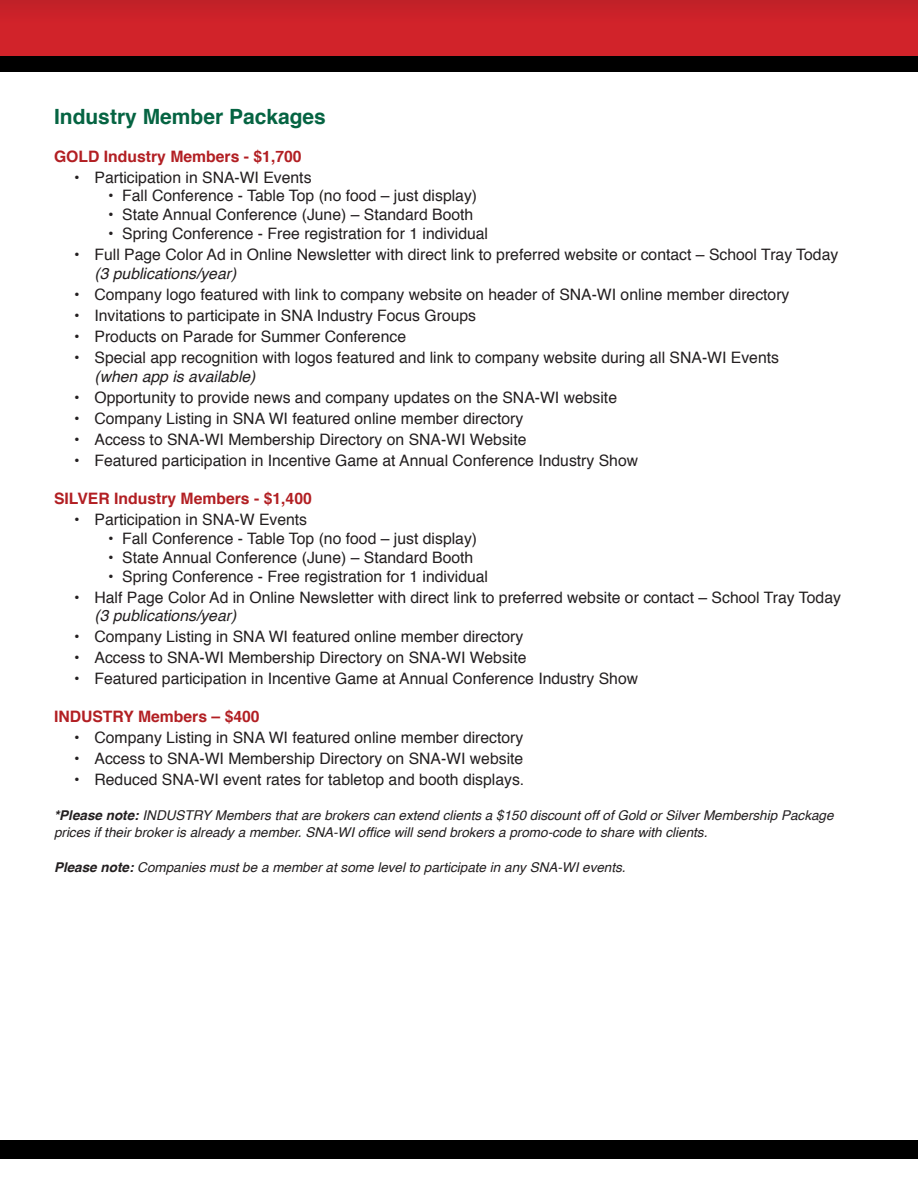
<style>
.page{position:relative;width:918px;height:1188px;background:#fff}
.page>*{position:absolute;margin:0;border:0;box-sizing:border-box;transform-origin:0 0}
.t1{font:700 21px "Helvetica";color:#056442}
.t2{font:15.75px/18.9px "Helvetica";color:#231f20}
.t3{font:700 15.75px "Helvetica";color:#b21f23}
.t4{font:italic 13.5px/16.2px "Helvetica";color:#231f20}
.s1{font-style:italic}
.s2{font-weight:700}
</style>
<div class="page">
<div style="left:0;top:0;width:918px;height:60px;background:linear-gradient(to right,#ce222a,#ce222a)"></div>
<div style="left:0;top:56px;width:918px;height:15px;background:#000"></div>
<div style="left:0;top:1140px;width:918px;height:19px;background:#000"></div>
<p class="t1" style="left:54px;top:99px;width:273px">Industry Member Packages</p>
<p class="t3" style="left:54px;top:143px;width:249px">GOLD Industry Members - $1,700</p>
<p class="t2" style="left:74px;top:168px;width:239px">• Participation in SNA-WI Events</p>
<p class="t2" style="left:108px;top:187px;width:371px">• Fall Conference - Table Top (no food – just display)</p>
<p class="t2" style="left:108px;top:206px;width:367px">• State Annual Conference (June) – Standard Booth</p>
<p class="t2" style="left:108px;top:225px;width:382px">• Spring Conference - Free registration for 1 individual</p>
<p class="t2" style="left:95px;top:246px;width:745px;text-indent:-20px">• Full Page Color Ad in Online Newsletter with direct link to preferred website or contact – School Tray Today <span class="s1">(3 publications/year)</span></p>
<p class="t2" style="left:74px;top:286px;width:717px">• Company logo featured with link to company website on header of SNA-WI online member directory</p>
<p class="t2" style="left:74px;top:307px;width:403px">• Invitations to participate in SNA Industry Focus Groups</p>
<p class="t2" style="left:74px;top:328px;width:333px">• Products on Parade for Summer Conference</p>
<p class="t2" style="left:94px;top:349px;width:686px;text-indent:-20px">• Special app recognition with logos featured and link to company website during all SNA-WI Events <span class="s1">(when app is available)</span></p>
<p class="t2" style="left:74px;top:389px;width:544px">• Opportunity to provide news and company updates on the SNA-WI website</p>
<p class="t2" style="left:74px;top:410px;width:451px">• Company Listing in SNA WI featured online member directory</p>
<p class="t2" style="left:74px;top:431px;width:454px">• Access to SNA-WI Membership Directory on SNA-WI Website</p>
<p class="t2" style="left:74px;top:452px;width:565px">• Featured participation in Incentive Game at Annual Conference Industry Show</p>
<p class="t3" style="left:54px;top:486px;width:259px">SILVER Industry Members - $1,400</p>
<p class="t2" style="left:74px;top:510px;width:234px">• Participation in SNA-W Events</p>
<p class="t2" style="left:108px;top:529px;width:371px">• Fall Conference - Table Top (no food – just display)</p>
<p class="t2" style="left:108px;top:548px;width:367px">• State Annual Conference (June) – Standard Booth</p>
<p class="t2" style="left:108px;top:567px;width:382px">• Spring Conference - Free registration for 1 individual</p>
<p class="t2" style="left:94px;top:588px;width:748px;text-indent:-20px">• Half Page Color Ad in Online Newsletter with direct link to preferred website or contact – School Tray Today <span class="s1">(3 publications/year)</span></p>
<p class="t2" style="left:74px;top:628px;width:451px">• Company Listing in SNA WI featured online member directory</p>
<p class="t2" style="left:74px;top:649px;width:454px">• Access to SNA-WI Membership Directory on SNA-WI Website</p>
<p class="t2" style="left:74px;top:670px;width:565px">• Featured participation in Incentive Game at Annual Conference Industry Show</p>
<p class="t3" style="left:54px;top:704px;width:207px">INDUSTRY Members – $400</p>
<p class="t2" style="left:74px;top:729px;width:451px">• Company Listing in SNA WI featured online member directory</p>
<p class="t2" style="left:74px;top:750px;width:451px">• Access to SNA-WI Membership Directory on SNA-WI website</p>
<p class="t2" style="left:74px;top:771px;width:452px">• Reduced SNA-WI event rates for tabletop and booth displays.</p>
<p class="t4" style="left:54px;top:808px;width:781px"><span class="s2">*Please note:</span> INDUSTRY Members that are brokers can extend clients a $150 discount off of Gold or Silver Membership Package prices if their broker is already a member. SNA-WI office will send brokers a promo-code to share with clients.</p>
<p class="t4" style="left:54px;top:859px;width:573px"><span class="s2">Please note:</span> Companies must be a member at some level to participate in any SNA-WI events.</p>
</div>
